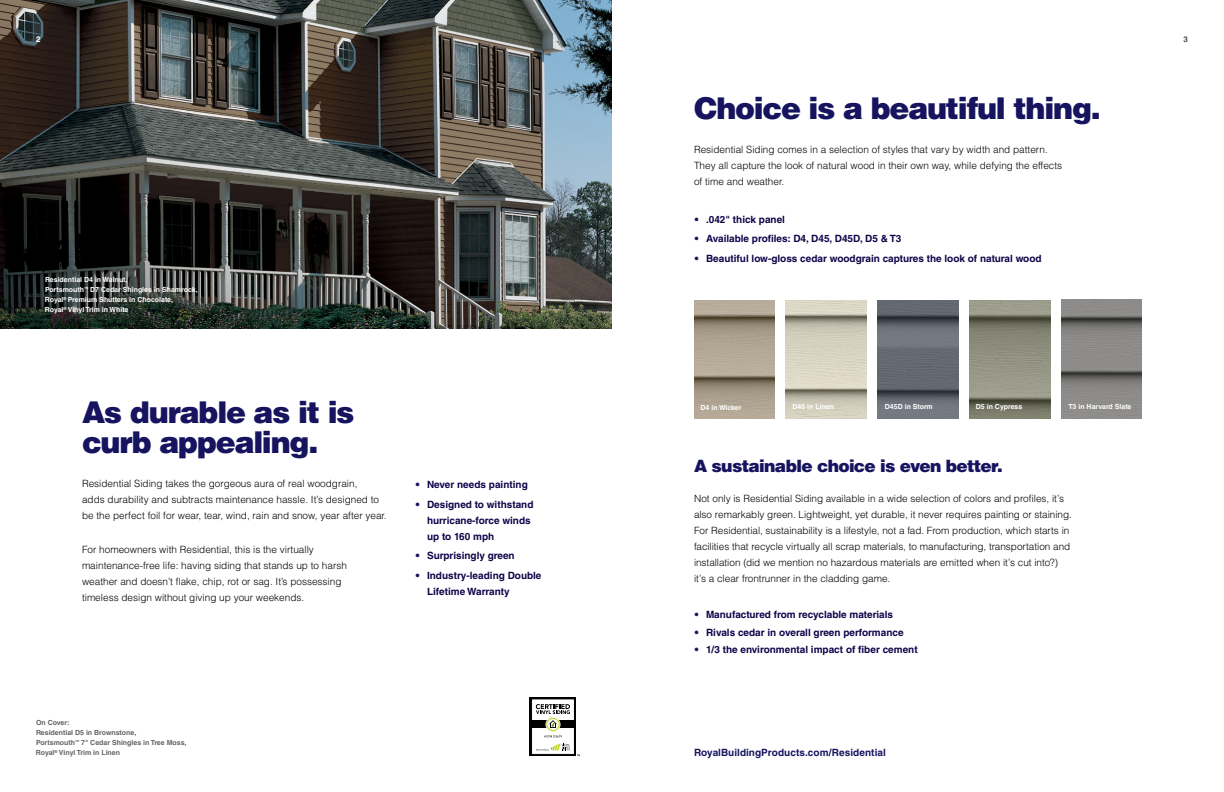
<style>
.page{position:relative;width:1224px;height:792px;background:#fff}
.page>*{position:absolute;margin:0;border:0;box-sizing:border-box;transform-origin:0 0}
.t1{font:900 30px/30px "Helvetica LT Std";letter-spacing:-.04em;color:#16135f}
.t2{font:900 17px "Helvetica LT Std";letter-spacing:-.04em;color:#16135f}
.t3{font:300 10px/16px "Helvetica LT Std";color:#000}
.t4{font:700 10px/16px "Helvetica LT Std";color:#100249}
.t5{font:700 10px "Helvetica LT Std";letter-spacing:.005em;color:#16135f}
.t6{font:700 8px "Helvetica LT Std";color:#fff}
.t7{font:700 8px "Helvetica LT Std";color:#524b48}
.t8{font:700 7px/10px "Helvetica LT Std";color:#fff}
.t9{font:700 7px/10px "Helvetica LT Std";color:#636466}
.s1{font-weight:300;color:#16135f}
</style>
<div class="page">
<img style="left:0;top:0;width:612px;height:329px">
<img style="left:694px;top:300px;width:81px;height:119px">
<img style="left:786px;top:300px;width:81px;height:119px">
<img style="left:878px;top:300px;width:80px;height:119px">
<img style="left:969px;top:300px;width:81px;height:119px">
<img style="left:1061px;top:300px;width:81px;height:119px">
<div style="left:530px;top:697px;width:46px;height:59px;background:#000"></div>
<div style="left:532px;top:699px;width:42px;height:55px;background:#fff"></div>
<div style="left:531px;top:699px;width:44px;height:56px;border:1px solid #000"></div>
<div style="left:530px;top:721px;width:46px;height:7px;background:#000"></div>
<svg style="left:536px;top:744px;width:35px;height:7px"></svg>
<svg style="left:536px;top:704px;width:34px;height:34px"></svg>
<p class="t6" style="left:36px;top:34px;width:6px">2</p>
<p class="t7" style="left:1184px;top:34px;width:6px">3</p>
<p class="t8" style="left:45px;top:275px;width:154px">Residential D4 in Walnut,<br>Portsmouth<sup>™</sup> D7 Cedar Shingles in Shamrock, Royal<sup>®</sup> Premium Shutters in Chocolate,<br>Royal<sup>®</sup> Vinyl Trim in White</p>
<h1 class="t1" style="left:82px;top:397px;width:274px">As durable as it is curb appealing.</h1>
<p class="t3" style="left:82px;top:475px;width:306px">Residential Siding takes the gorgeous aura of real woodgrain,<br>adds durability and subtracts maintenance hassle. It’s designed to be the perfect foil for wear, tear, wind, rain and snow, year after year.</p>
<p class="t3" style="left:82px;top:541px;width:266px">For homeowners with Residential, this is the virtually maintenance-free life: having siding that stands up to harsh weather and doesn’t flake, chip, rot or sag. It’s possessing timeless design without giving up your weekends.</p>
<p class="t4" style="left:415px;top:477px;width:114px"><span class="s1">•</span> Never needs painting</p>
<p class="t4" style="left:427px;top:496px;width:108px;text-indent:-12px"><span class="s1">•</span> Designed to withstand hurricane-force winds up to 160 mph</p>
<p class="t4" style="left:415px;top:548px;width:101px"><span class="s1">•</span> Surprisingly green</p>
<p class="t4" style="left:427px;top:567px;width:116px;text-indent:-12px"><span class="s1">•</span> Industry-leading Double<br>Lifetime Warranty</p>
<p class="t9" style="left:36px;top:717px;width:152px">On Cover:<br>Residential D5 in Brownstone,<br>Portsmouth<sup>™</sup> 7" Cedar Shingles in Tree Moss,<br>Royal<sup>®</sup> Vinyl Trim in Linen</p>
<h1 class="t1" style="left:694px;top:92px;width:408px">Choice is a beautiful thing.</h1>
<p class="t3" style="left:694px;top:141px;width:370px">Residential Siding comes in a selection of styles that vary by width and pattern.<br>They all capture the look of natural wood in their own way, while defying the effects of time and weather.</p>
<p class="t4" style="left:694px;top:211px;width:93px"><span class="s1">•</span> .042" thick panel</p>
<p class="t4" style="left:694px;top:230px;width:209px"><span class="s1">•</span> Available profiles: D4, D45, D45D, D5 &amp; T3</p>
<p class="t4" style="left:694px;top:250px;width:349px"><span class="s1">•</span> Beautiful low-gloss cedar woodgrain captures the look of natural wood</p>
<p class="t8" style="left:701px;top:402px;width:42px">D4 in Wicker</p>
<p class="t8" style="left:793px;top:401px;width:43px">D45 in Linen</p>
<p class="t8" style="left:885px;top:401px;width:49px">D45D in Storm</p>
<p class="t8" style="left:976px;top:401px;width:48px">D5 in Cypress</p>
<p class="t8" style="left:1068px;top:402px;width:65px">T3 in Harvard Slate</p>
<h2 class="t2" style="left:694px;top:455px;width:310px">A sustainable choice is even better.</h2>
<p class="t3" style="left:694px;top:491px;width:379px">Not only is Residential Siding available in a wide selection of colors and profiles, it’s also remarkably green. Lightweight, yet durable, it never requires painting or staining.<br>For Residential, sustainability is a lifestyle, not a fad. From production, which starts in facilities that recycle virtually all scrap materials, to manufacturing, transportation and installation (did we mention no hazardous materials are emitted when it’s cut into?) it’s a clear frontrunner in the cladding game.</p>
<p class="t4" style="left:694px;top:606px;width:201px"><span class="s1">•</span> Manufactured from recyclable materials</p>
<p class="t4" style="left:694px;top:624px;width:211px"><span class="s1">•</span> Rivals cedar in overall green performance</p>
<p class="t4" style="left:694px;top:642px;width:225px"><span class="s1">•</span> 1/3 the environmental impact of fiber cement</p>
<p class="t5" style="left:694px;top:746px;width:193px">RoyalBuildingProducts.com/Residential</p>
</div>
